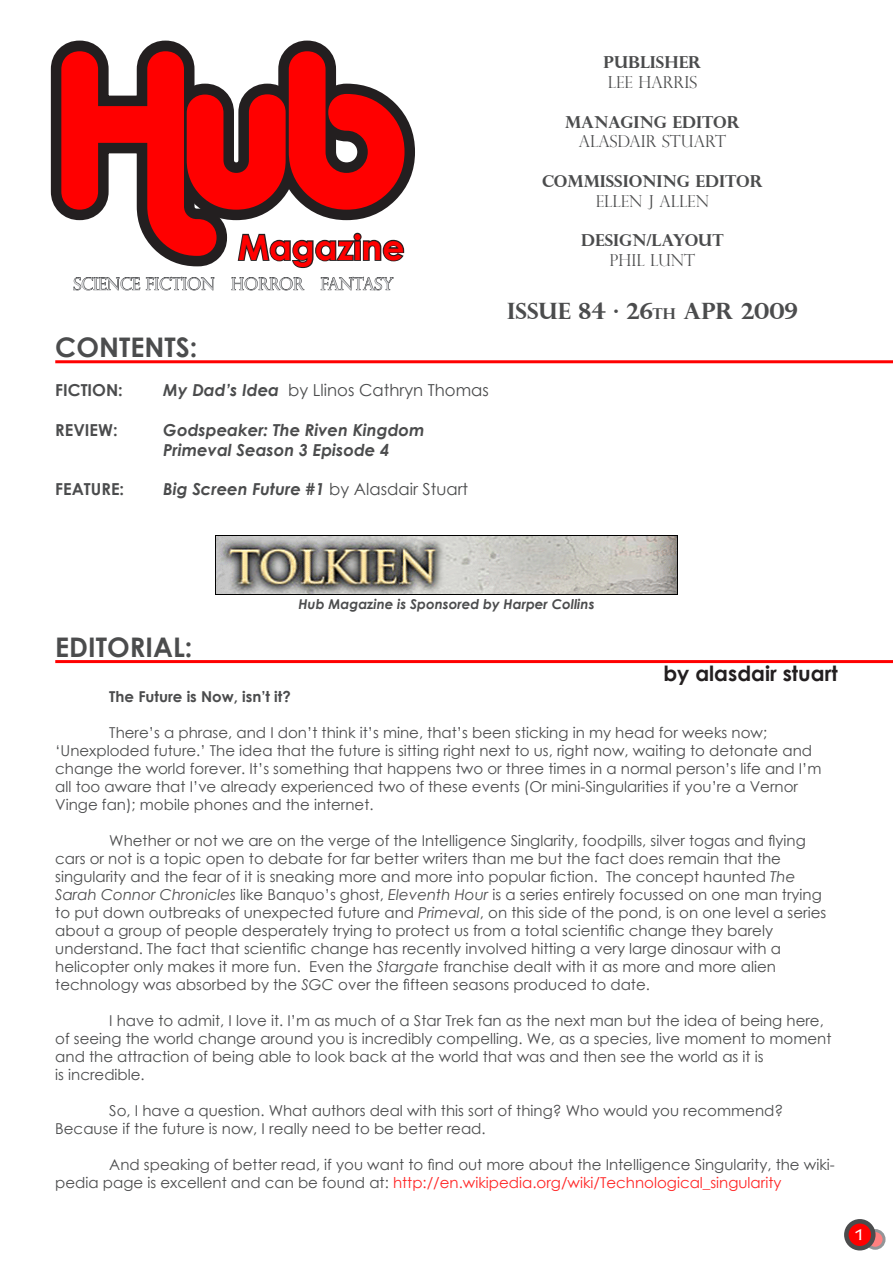
<style>
.page{position:relative;width:893px;height:1263px;background:#fff}
.page>*{position:absolute;margin:0;border:0;box-sizing:border-box;transform-origin:0 0}
.t1{font:210px "Alba Matter";color:#f00}
.t2{font:700 34.5px "Century Gothic";color:#f00}
.t3{font:700 27px "Century Gothic";color:#4b4c4d}
.t4{font:700 22.5px "Perpetua Titling";color:#4b4c4d}
.t5{font:700 21px "Century Gothic";color:#231f20}
.t6{font:italic 700 16.5px "Century Gothic";color:#4b4c4d}
.t7{font:700 16.5px "Perpetua Titling";color:#4b4c4d}
.t8{font:300 16.5px "Perpetua Titling";color:#4b4c4d}
.t9{font:16.5px "Century Gothic";color:#4b4c4d}
.t10{font:300 16.5px "Perpetua Titling";color:#dcdddf}
.t11{font:700 16.5px "Century Gothic";color:#4b4c4d}
.t12{font:700 16.5px "Tekton Pro";color:#fff}
.t13{font:15px/18px "Century Gothic";color:#4b4c4d}
.t14{font:700 15px "Century Gothic";color:#4b4c4d}
.t15{font:italic 700 13.5px "Century Gothic";color:#4b4c4d}
.s1{font-weight:700;font-style:italic}
.s2{font-weight:400;font-style:normal}
.s3{font-size:15px}
.s4{font-style:italic}
.s5{color:#ff2626}
</style>
<div class="page">
<hr style="left:55px;top:360px;width:838px;height:3px;background:#f00">
<svg style="left:50px;top:41px;width:23px;height:179px;background:#444041"></svg>
<svg style="left:73px;top:40px;width:342px;height:251px"></svg>
<hr style="left:55px;top:660px;width:838px;height:3px;background:#f00">
<svg style="left:866px;top:1230px;width:18px;height:18px"></svg>
<div style="left:865px;top:1229px;width:20px;height:21px;border:3px solid #939598;border-radius:50%"></div>
<svg style="left:846px;top:1221px;width:27px;height:27px"></svg>
<div style="left:844px;top:1219px;width:31px;height:31px;border:4px solid #4b4c4d;border-radius:50%"></div>
<img style="left:216px;top:535px;width:461px;height:59px">
<p class="t1" style="left:54px;top:8px;width:348px">Hub</p>
<p class="t2" style="left:238px;top:221px;width:168px">Magazine</p>
<p class="t10" style="left:74px;top:274px;width:321px">SCIENCE FICTION HORROR FANTASY</p>
<p class="t3" style="left:55px;top:327px;width:144px">CONTENTS:</p>
<p class="t11" style="left:55px;top:378px;width:69px">FICTION:</p>
<p class="t9" style="left:163px;top:379px;width:327px"><span class="s1">My Dad’s Idea</span> by Llinos Cathryn Thomas</p>
<p class="t11" style="left:55px;top:417px;width:64px">REVIEW:</p>
<p class="t6" style="left:163px;top:417px;width:263px">Godspeaker: The Riven Kingdom</p>
<p class="t6" style="left:163px;top:437px;width:228px">Primeval Season 3 Episode 4</p>
<p class="t11" style="left:55px;top:477px;width:70px">FEATURE:</p>
<p class="t6" style="left:163px;top:477px;width:306px">Big Screen Future #1 <span class="s2">by Alasdair Stuart</span></p>
<p class="t7" style="left:604px;top:52px;width:99px">PUBLISHER</p>
<p class="t8" style="left:608px;top:72px;width:91px">LEE HARRIS</p>
<p class="t7" style="left:565px;top:111px;width:176px">MANAGING EDITOR</p>
<p class="t8" style="left:579px;top:132px;width:149px">ALASDAIR STUART</p>
<p class="t7" style="left:542px;top:171px;width:222px">COMMISSIONING EDITOR</p>
<p class="t8" style="left:596px;top:191px;width:115px">ELLEN J ALLEN</p>
<p class="t7" style="left:581px;top:230px;width:144px">DESIGN/LAYOUT</p>
<p class="t8" style="left:610px;top:250px;width:87px">PHIL LUNT</p>
<p class="t4" style="left:507px;top:297px;width:292px">ISSUE 84 . 26<span class="s3">TH</span> APR 2009</p>
<p class="t15" style="left:298px;top:594px;width:298px">Hub Magazine is Sponsored by Harper Collins</p>
<p class="t3" style="left:55px;top:627px;width:139px">EDITORIAL:</p>
<p class="t14" style="left:109px;top:685px;width:183px">The Future is Now, isn’t it?</p>
<p class="t13" style="left:109px;top:724px;width:659px">There’s a phrase, and I don’t think it’s mine, that’s been sticking in my head for weeks now;</p>
<p class="t13" style="left:55px;top:742px;width:768px">‘Unexploded future.’ The idea that the future is sitting right next to us, right now, waiting to detonate and change the world forever. It’s something that happens two or three times in a normal person’s life and I’m all too aware that I’ve already experienced two of these events (Or mini-Singularities if you’re a Vernor Vinge fan); mobile phones and the internet.</p>
<p class="t13" style="left:55px;top:832px;width:752px;text-indent:54px">Whether or not we are on the verge of the Intelligence Singlarity, foodpills, silver togas and flying cars or not is a topic open to debate for far better writers than me but the fact does remain that the</p>
<p class="t13" style="left:55px;top:868px;width:772px">singularity and the fear of it is sneaking more and more into popular fiction. The concept haunted <span class="s4">The Sarah Connor Chronicles</span> like Banquo’s ghost, <span class="s4">Eleventh Hour</span> is a series entirely focussed on one man trying to put down outbreaks of unexpected future and <span class="s4">Primeval</span>, on this side of the pond, is on one level a series about a group of people desperately trying to protect us from a total scientific change they barely</p>
<p class="t13" style="left:55px;top:940px;width:727px">understand. The fact that scientific change has recently involved hitting a very large dinosaur with a</p>
<p class="t13" style="left:55px;top:958px;width:722px">helicopter only makes it more fun. Even the <span class="s4">Stargate</span> franchise dealt with it as more and more alien</p>
<p class="t13" style="left:55px;top:976px;width:596px">technology was absorbed by the <span class="s4">SGC</span> over the fifteen seasons produced to date.</p>
<p class="t13" style="left:55px;top:1012px;width:778px;text-indent:54px">I have to admit, I love it. I’m as much of a Star Trek fan as the next man but the idea of being here, of seeing the world change around you is incredibly compelling. We, as a species, live moment to moment and the attraction of being able to look back at the world that was and then see the world as it is</p>
<p class="t13" style="left:55px;top:1066px;width:91px">is incredible.</p>
<p class="t13" style="left:109px;top:1102px;width:675px">So, I have a question. What authors deal with this sort of thing? Who would you recommend?</p>
<p class="t13" style="left:55px;top:1120px;width:432px">Because if the future is now, I really need to be better read.</p>
<p class="t13" style="left:55px;top:1156px;width:781px;text-indent:54px">And speaking of better read, if you want to find out more about the Intelligence Singularity, the wiki&shy;pedia page is excellent and can be found at: <span class="s5">http://en.wikipedia.org/wiki/Technological_singularity</span></p>
<p class="t5" style="left:663px;top:658px;width:176px">by alasdair stuart</p>
<p class="t12" style="left:854px;top:1225px;width:12px">1</p>
</div>
